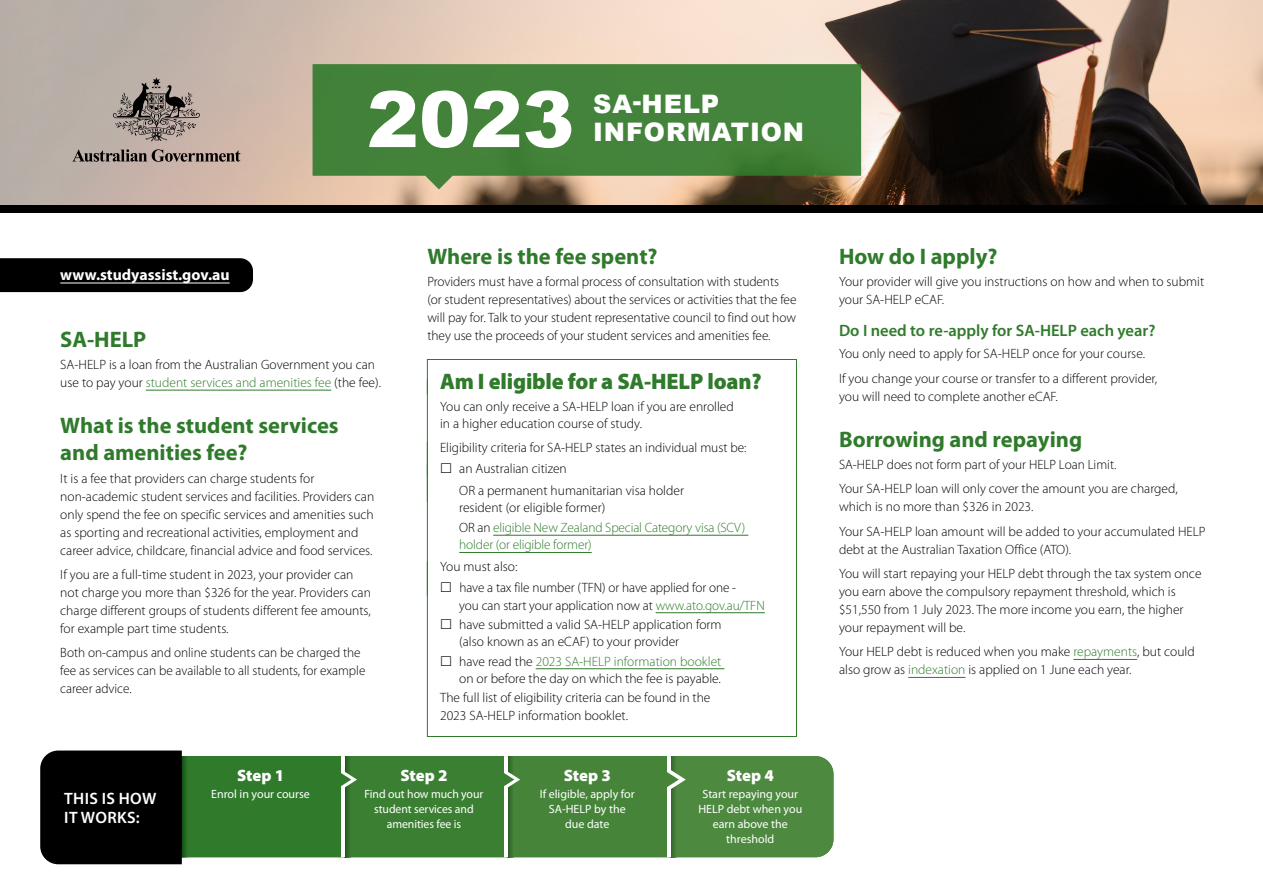
<style>
.page{position:relative;width:1263px;height:893px;background:#fff}
.page>*{position:absolute;margin:0;border:0;box-sizing:border-box;transform-origin:0 0}
.t1{font:900 77.7px "Arial";color:#fff}
.t2{font:900 25.5px/28.5px "Arial";letter-spacing:.035em;color:#fff}
.t3{font:700 22.5px/27px "Myriad Pro";color:#307a2c}
.H2_-_Box{font:900 22.5px "Myriad Pro";letter-spacing:-.005em;color:#307a2c}
.t4{font:600 16.5px "Myriad Pro";color:#307a2c}
.H3_-_Steps{font:900 16.5px "Myriad Pro";letter-spacing:-.005em;color:#fff}
.H2_-_This_is_how_it{font:600 16.5px/19.5px "Myriad Pro";letter-spacing:.02em;color:#fff}
.Body_-_R{font:700 15.75px "Myriad Pro";color:#fff}
.Body{font:300 13.5px/18px "Myriad Pro";color:#000}
.Body_-_Box{font:300 13.5px/17.2px "Myriad Pro";color:#000}
.Check_boxes_-_Box_La{font:300 13.5px/18px "Myriad Pro";color:#000}
.t5{font:300 13.5px/17.2px "Myriad Pro";letter-spacing:-.01em;color:#307a2c}
.Body_Before_Bullets{font:300 13.5px "Myriad Pro";color:#000}
.Body_-_Steps{font:12px/15px "Myriad Pro";color:#fff;text-align:center}
.s1{color:#307a2c}
.s2{color:#000}
</style>
<div class="page">
<img style="left:0;top:0;width:1263px;height:205px">
<div style="left:0;top:205px;width:1263px;height:8px;background:#000"></div>
<svg style="left:72px;top:149px;width:168px;height:13px"></svg>
<svg style="left:113px;top:77px;width:87px;height:64px"></svg>
<svg style="left:313px;top:64px;width:548px;height:125px;fill:#44833a"></svg>
<hr style="left:146px;top:390px;width:185px;height:1px;background:#307a2c">
<div style="left:427px;top:359px;width:370px;height:36px;border:1px solid #307a2c"></div>
<hr style="left:427px;top:379px;width:1px;height:97px;background:#307a2c">
<hr style="left:796px;top:379px;width:1px;height:97px;background:#307a2c">
<hr style="left:427px;top:463px;width:1px;height:133px;background:#307a2c">
<hr style="left:796px;top:463px;width:1px;height:133px;background:#307a2c">
<hr style="left:493px;top:535px;width:255px;height:1px;background:#307a2c">
<hr style="left:459px;top:552px;width:133px;height:1px;background:#307a2c">
<div style="left:427px;top:561px;width:370px;height:176px;border:1px solid #307a2c"></div>
<hr style="left:656px;top:612px;width:109px;height:1px;background:#307a2c">
<hr style="left:536px;top:668px;width:188px;height:1px;background:#307a2c">
<hr style="left:1073px;top:659px;width:64px;height:1px;background:#307a2c">
<hr style="left:908px;top:677px;width:57px;height:1px;background:#307a2c">
<div style="left:181px;top:756px;width:163px;height:101px;background:#307a2c"></div>
<div style="left:344px;top:756px;width:163px;height:101px;background:#3b7f32"></div>
<div style="left:507px;top:756px;width:163px;height:101px;background:#458439"></div>
<div style="left:670px;top:756px;width:163px;height:101px;background:#4e8940"></div>
<div style="left:344px;top:756px;width:6px;height:101px;background:#36782e"></div>
<div style="left:344px;top:756px;width:5px;height:101px;background:#30702a"></div>
<hr style="left:344px;top:756px;width:4px;height:101px;background:#2b6926">
<hr style="left:344px;top:756px;width:3px;height:101px;background:#286423">
<hr style="left:344px;top:756px;width:2px;height:101px;background:#225d1f">
<hr style="left:344px;top:756px;width:1px;height:101px;background:#1e581c">
<div style="left:507px;top:756px;width:6px;height:101px;background:#3f7d35"></div>
<div style="left:507px;top:756px;width:5px;height:101px;background:#3a7631"></div>
<hr style="left:507px;top:756px;width:4px;height:101px;background:#356e2d">
<hr style="left:507px;top:756px;width:3px;height:101px;background:#316a2b">
<hr style="left:507px;top:756px;width:2px;height:101px;background:#2c6327">
<hr style="left:507px;top:756px;width:1px;height:101px;background:#295e24">
<div style="left:670px;top:756px;width:6px;height:101px;background:#49823c"></div>
<div style="left:670px;top:756px;width:5px;height:101px;background:#447b39"></div>
<hr style="left:670px;top:756px;width:4px;height:101px;background:#3e7435">
<hr style="left:670px;top:756px;width:3px;height:101px;background:#396d31">
<hr style="left:670px;top:756px;width:2px;height:101px;background:#36692e">
<hr style="left:670px;top:756px;width:1px;height:101px;background:#33652c">
<hr style="left:341px;top:756px;width:3px;height:101px;background:#fff">
<hr style="left:504px;top:756px;width:3px;height:101px;background:#fff">
<hr style="left:667px;top:756px;width:3px;height:101px;background:#fff">
<svg style="left:341px;top:771px;width:16px;height:17px"></svg>
<svg style="left:504px;top:771px;width:16px;height:17px"></svg>
<svg style="left:667px;top:770px;width:19px;height:19px"></svg>
<div style="left:40px;top:750px;width:147px;height:114px;background:#000"></div>
<div style="left:0;top:258px;width:253px;height:34px;background:#000"></div>
<hr style="left:60px;top:283px;width:170px;height:1px;background:#fff">
<h1 class="t1" style="left:367px;top:63px;width:209px">2023</h1>
<h1 class="t2" style="left:593px;top:89px;width:213px">SA‑HELP<br>INFORMATION</h1>
<p class="Body_-_R" style="left:60px;top:264px;width:171px">www.studyassist.gov.au</p>
<h2 class="t3" style="left:60px;top:325px;width:88px">SA-HELP</h2>
<p class="Body" style="left:60px;top:355px;width:322px">SA-HELP is a loan from the Australian Government you can use to pay your <span class="s1">student services and amenities fee</span> (the fee).</p>
<h2 class="t3" style="left:60px;top:411px;width:280px">What is the student services and amenities fee?</h2>
<p class="Body" style="left:60px;top:469px;width:315px">It is a fee that providers can charge students for non‑academic student services and facilities. Providers can only spend the fee on specific services and amenities such as sporting and recreational activities, employment and career advice, childcare, financial advice and food services.</p>
<p class="Body" style="left:60px;top:565px;width:312px">If you are a full-time student in 2023, your provider can not charge you more than $326 for the year. Providers can charge different groups of students different fee amounts, for example part time students.</p>
<p class="Body" style="left:60px;top:644px;width:307px">Both on-campus and online students can be charged the fee as services can be available to all students, for example career advice.</p>
<h2 class="t3" style="left:427px;top:242px;width:232px">Where is the fee spent?</h2>
<p class="Body" style="left:427px;top:273px;width:371px">Providers must have a formal process of consultation with students (or student representatives) about the services or activities that the fee will pay for. Talk to your student representative council to find out how they use the proceeds of your student services and amenities fee.</p>
<h2 class="H2_-_Box" style="left:440px;top:366px;width:323px">Am I eligible for a SA-HELP loan?</h2>
<p class="Body_-_Box" style="left:440px;top:397px;width:295px">You can only receive a SA-HELP loan if you are enrolled in a higher education course of study.</p>
<p class="Body_Before_Bullets" style="left:440px;top:439px;width:308px">Eligibility criteria for SA-HELP states an individual must be:</p>
<p class="Body" style="left:459px;top:459px;width:109px">an Australian citizen</p>
<p class="Body" style="left:459px;top:481px;width:226px;line-height:17.2px">OR a permanent humanitarian visa holder resident (or eligible former)</p>
<p class="t5" style="left:459px;top:519px;width:288px"><span class="s2">OR an</span> eligible New Zealand Special Category visa (SCV) holder (or eligible former)</p>
<p class="Body_Before_Bullets" style="left:440px;top:558px;width:79px">You must also:</p>
<p class="Body" style="left:459px;top:579px;width:307px;line-height:17.2px">have a tax file number (TFN) or have applied for one -<br>you can start your application now at <span class="s1">www.ato.gov.au/TFN</span></p>
<p class="Body" style="left:459px;top:616px;width:264px;line-height:17.2px">have submitted a valid SA-HELP application form (also known as an eCAF) to your provider</p>
<p class="Body" style="left:459px;top:652px;width:264px;line-height:17.2px">have read the <span class="s1">2023 SA-HELP information booklet </span>on or before the day on which the fee is payable.</p>
<p class="Check_boxes_-_Box_La" style="left:440px;top:689px;width:272px">The full list of eligibility criteria can be found in the<br>2023 SA‑HELP information booklet.</p>
<h2 class="H2_-_This_is_how_it" style="left:64px;top:788px;width:94px">THIS IS HOW<br>IT WORKS:</h2>
<h3 class="H3_-_Steps" style="left:237px;top:764px;width:49px">Step 1</h3>
<p class="Body_-_Steps" style="left:211px;top:786px;width:100px">Enrol in your course</p>
<h3 class="H3_-_Steps" style="left:400px;top:764px;width:49px">Step 2</h3>
<p class="Body_-_Steps" style="left:365px;top:786px;width:120px">Find out how much your student services and amenities fee is</p>
<h3 class="H3_-_Steps" style="left:564px;top:764px;width:49px">Step 3</h3>
<p class="Body_-_Steps" style="left:540px;top:786px;width:97px">If eligible, apply for<br>SA‑HELP by the due date</p>
<h3 class="H3_-_Steps" style="left:727px;top:764px;width:49px">Step 4</h3>
<p class="Body_-_Steps" style="left:698px;top:786px;width:105px">Start repaying your<br>HELP debt when you earn above the threshold</p>
<h2 class="t3" style="left:839px;top:242px;width:160px">How do I apply?</h2>
<p class="Body" style="left:839px;top:273px;width:367px">Your provider will give you instructions on how and when to submit your SA-HELP eCAF.</p>
<h3 class="t4" style="left:839px;top:320px;width:318px">Do I need to re-apply for SA-HELP each year?</h3>
<p class="Body" style="left:839px;top:344px;width:308px">You only need to apply for SA-HELP once for your course.</p>
<p class="Body" style="left:839px;top:369px;width:320px">If you change your course or transfer to a different provider, you will need to complete another eCAF.</p>
<h2 class="t3" style="left:839px;top:425px;width:245px">Borrowing and repaying</h2>
<p class="Body" style="left:839px;top:455px;width:279px">SA-HELP does not form part of your HELP Loan Limit.</p>
<p class="Body" style="left:839px;top:480px;width:340px">Your SA-HELP loan will only cover the amount you are charged, which is no more than $326 in 2023.</p>
<p class="Body" style="left:839px;top:522px;width:368px">Your SA-HELP loan amount will be added to your accumulated HELP debt at the Australian Taxation Office (ATO).</p>
<p class="Body" style="left:839px;top:564px;width:364px">You will start repaying your HELP debt through the tax system once you earn above the compulsory repayment threshold, which is $51,550 from 1 July 2023. The more income you earn, the higher your repayment will be.</p>
<p class="Body" style="left:839px;top:643px;width:357px">Your HELP debt is reduced when you make <span class="s1">repayments</span>, but could also grow as <span class="s1">indexation</span> is applied on 1 June each year.</p>
</div>
